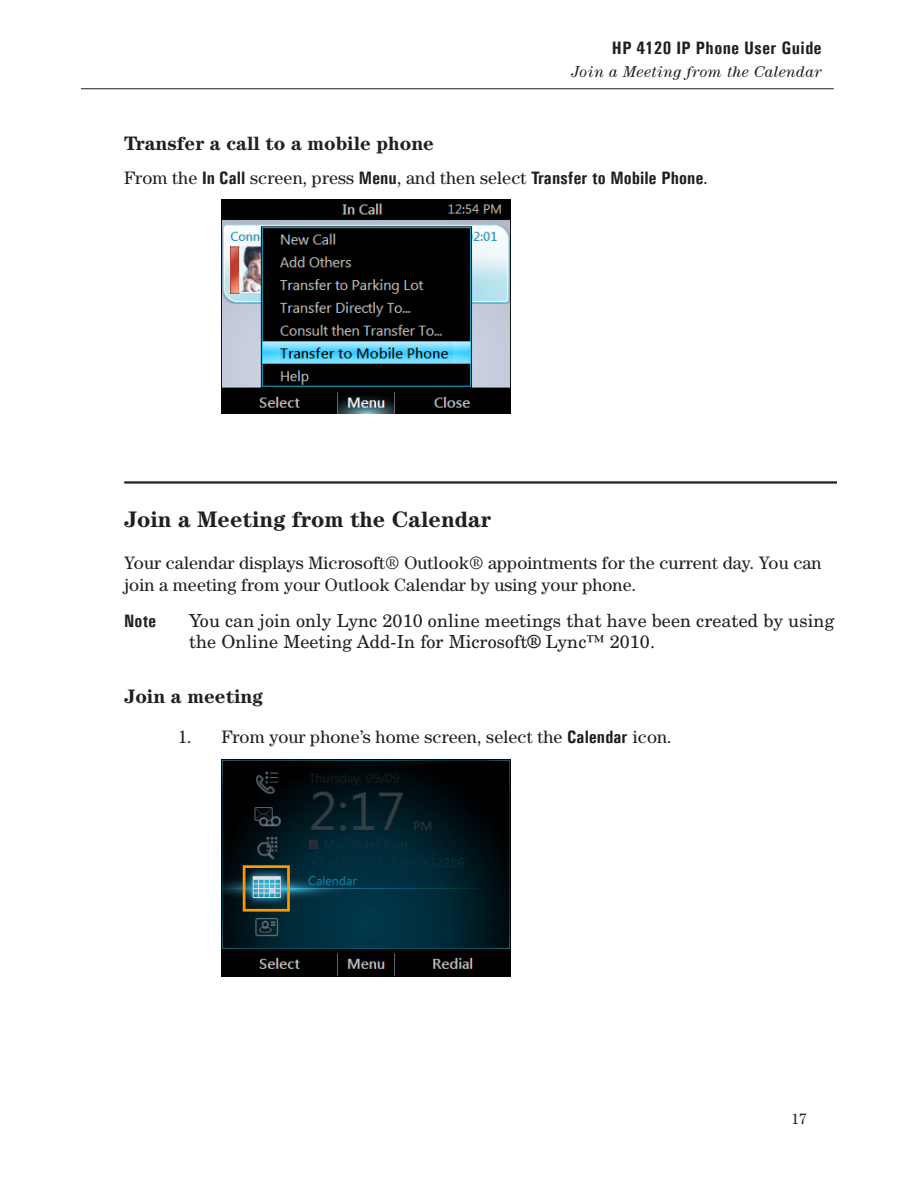
<style>
.page{position:relative;width:918px;height:1188px;background:#fff}
.page>*{position:absolute;margin:0;border:0;box-sizing:border-box;transform-origin:0 0}
.Heading1{font:700 22.5px "Century";color:#231f20}
.Heading2{font:700 19.5px "Century";color:#231f20}
.Paragraph{font:18px/21.6px "Century";letter-spacing:.005em;color:#231f20}
.t1{font:18px/21px "New Century Schlbk";letter-spacing:.005em;color:#231f20}
.NumberedListFirst{font:18px "Century";letter-spacing:.005em;color:#231f20}
.t2{font:700 18px "Univers Condensed";letter-spacing:.025em;color:#231f20}
.t3{font:italic 15.75px "Century";letter-spacing:.025em;color:#231f20}
.t4{font:15px "Century";color:#231f20}
.s1{font-family:"Univers Condensed";font-weight:700}
</style>
<div class="page">
<hr style="left:81px;top:88px;width:753px;height:1px;background:#231f20">
<hr style="left:124px;top:481px;width:713px;height:3px;background:#231f20">
<img style="left:221px;top:200px;width:290px;height:213px">
<img style="left:221px;top:760px;width:290px;height:217px">
<p class="t2" style="left:612px;top:37px;width:211px">HP 4120 IP Phone User Guide</p>
<p class="t3" style="left:571px;top:63px;width:252px">Join a Meeting from the Calendar</p>
<p class="Heading2" style="left:124px;top:132px;width:311px">Transfer a call to a mobile phone</p>
<p class="Paragraph" style="left:124px;top:166px;width:585px">From the <span class="s1">In Call</span> screen, press <span class="s1">Menu</span>, and then select <span class="s1">Transfer to Mobile Phone</span>.</p>
<p class="Heading1" style="left:124px;top:506px;width:368px">Join a Meeting from the Calendar</p>
<p class="Paragraph" style="left:124px;top:552px;width:699px">Your calendar displays Microsoft® Outlook® appointments for the current day. You can join a meeting from your Outlook Calendar by using your phone.</p>
<p class="t2" style="left:124px;top:610px;width:33px">Note</p>
<p class="t1" style="left:189px;top:610px;width:647px">You can join only Lync 2010 online meetings that have been created by using the Online Meeting Add-In for Microsoft® Lync™ 2010.</p>
<p class="Heading2" style="left:124px;top:685px;width:140px">Join a meeting</p>
<p class="NumberedListFirst" style="left:178px;top:727px;width:495px">1. From your phone’s home screen, select the <span class="s1">Calendar</span> icon.</p>
<p class="t4" style="left:792px;top:1110px;width:16px">17</p>
</div>
